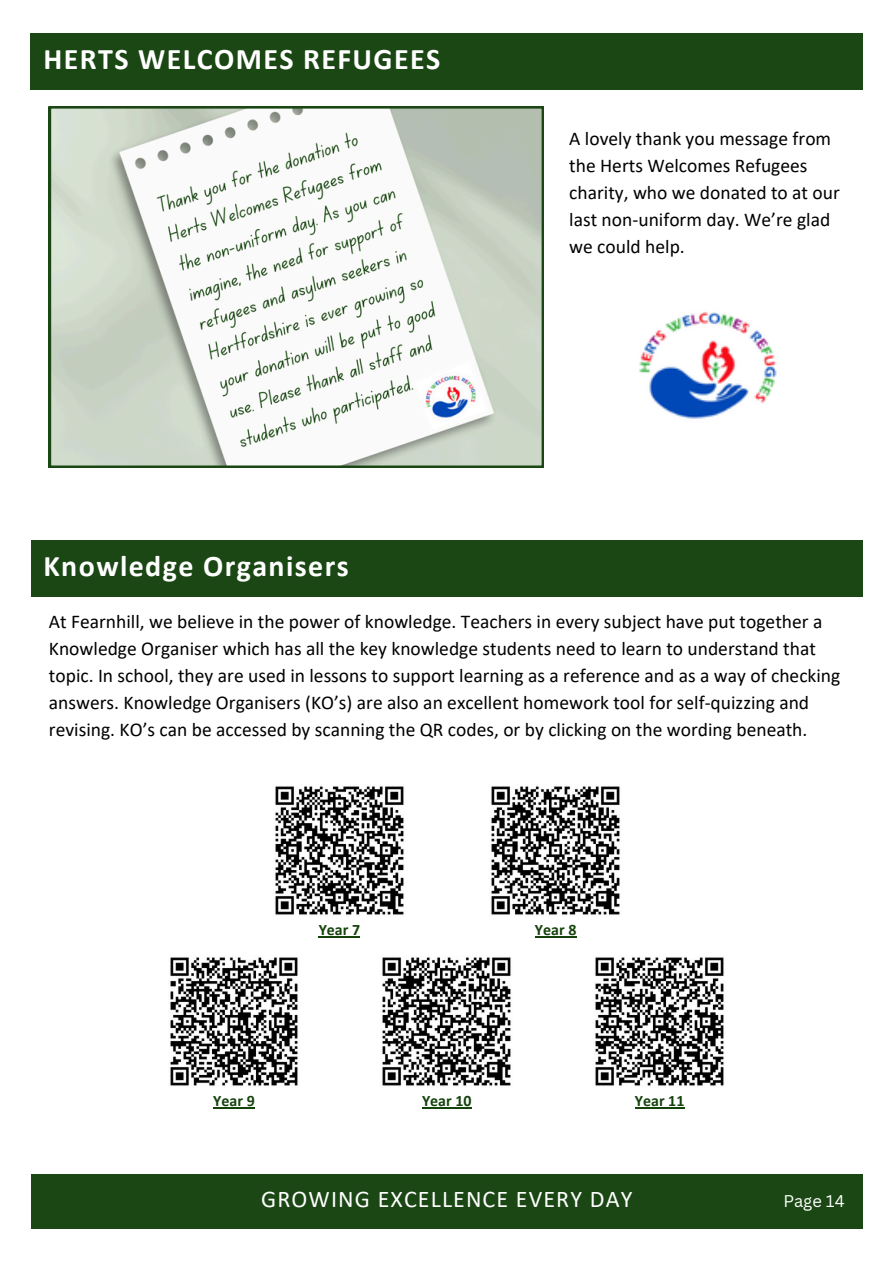
<style>
.page{position:relative;width:894px;height:1264px;background:#fff}
.page>*{position:absolute;margin:0;border:0;box-sizing:border-box;transform-origin:0 0}
.t1{font:700 30px "Calibri";letter-spacing:.045em;color:#fff}
.t2{font:24px "Calibri";letter-spacing:.045em;color:#fff}
.t3{font:19.5px/27px "Calibri";color:#000}
.t4{font:16.5px "Canva Sans";color:#fff}
.t5{font:700 15.9px "Calibri";color:#15430c}
</style>
<div class="page">
<div style="left:31px;top:1174px;width:831px;height:54px;background:#1a4713"></div>
<img style="left:275px;top:786px;width:129px;height:129px">
<img style="left:491px;top:786px;width:129px;height:129px">
<img style="left:170px;top:957px;width:128px;height:129px">
<img style="left:382px;top:957px;width:129px;height:129px">
<img style="left:595px;top:957px;width:129px;height:129px">
<hr style="left:318px;top:936px;width:42px;height:1px;background:#15430c">
<hr style="left:534px;top:936px;width:42px;height:1px;background:#15430c">
<hr style="left:213px;top:1107px;width:42px;height:1px;background:#15430c">
<hr style="left:422px;top:1107px;width:49px;height:1px;background:#15430c">
<hr style="left:634px;top:1107px;width:50px;height:1px;background:#15430c">
<div style="left:31px;top:540px;width:831px;height:56px;background:#1a4713"></div>
<div style="left:31px;top:33px;width:831px;height:56px;background:#1a4713"></div>
<svg style="left:49px;top:106px;width:494px;height:361px"></svg>
<img style="left:639px;top:311px;width:138px;height:108px">
<p class="t1" style="left:44px;top:47px;width:398px">HERTS WELCOMES REFUGEES</p>
<p class="t3" style="left:569px;top:127px;width:272px">A lovely thank you message from the Herts Welcomes Refugees charity, who we donated to at our last non-uniform day. We’re glad we could help.</p>
<p class="t1" style="left:44px;top:553px;width:306px">Knowledge Organisers</p>
<h5 class="t3" style="left:49px;top:609px;width:792px">At Fearnhill, we believe in the power of knowledge. Teachers in every subject have put together a Knowledge Organiser which has all the key knowledge students need to learn to understand that topic. In school, they are used in lessons to support learning as a reference and as a way of checking answers. Knowledge Organisers (KO’s) are also an excellent homework tool for self-quizzing and revising. KO’s can be accessed by scanning the QR codes, or by clicking on the wording beneath.</h5>
<h5 class="t5" style="left:318px;top:923px;width:43px">Year 7</h5>
<p class="t5" style="left:534px;top:923px;width:43px">Year 8</p>
<h5 class="t5" style="left:213px;top:1094px;width:43px">Year 9</h5>
<p class="t5" style="left:422px;top:1094px;width:51px">Year 10</p>
<h5 class="t5" style="left:634px;top:1094px;width:51px">Year 11</h5>
<p class="t2" style="left:261px;top:1188px;width:372px">GROWING EXCELLENCE EVERY DAY</p>
<p class="t4" style="left:783px;top:1189px;width:63px">Page 14</p>
</div>
